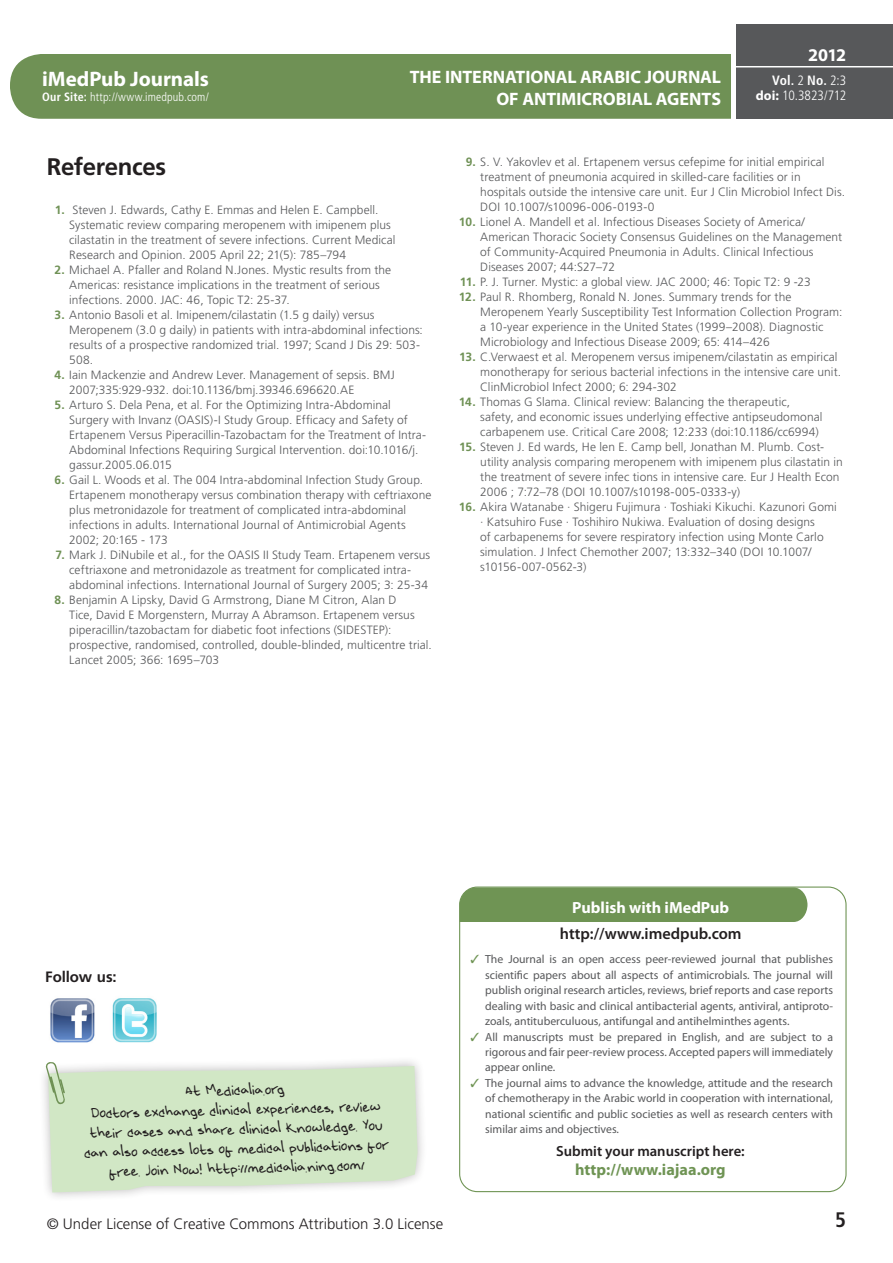
<style>
.page{position:relative;width:893px;height:1263px;background:#fff}
.page>*{position:absolute;margin:0;border:0;box-sizing:border-box;transform-origin:0 0}
._02-Subtit{font:700 24px "Frutiger LT Std";letter-spacing:-.015em;color:#231f20}
.t1{font:700 21px "Myriad Pro";letter-spacing:-.005em;color:#fff}
.t2{font:700 condensed 21px "Frutiger LT Std";color:#231f20}
.t3{font:700 18px/21.6px "Myriad Pro";letter-spacing:-.005em;color:#fff;text-align:right}
._01-txt_80{font:16.5px/19.5px "Botfont";color:#231f20;text-align:center}
.t4{font:600 16.2px/26.4px "Myriad Pro";color:#231f20;text-align:center}
.t5{font:700 16.2px "Myriad Pro";color:#6f9454}
.t6{font:300 15px "Frutiger LT Std";color:#231f20}
._01-txt_80-2{font:700 15px "Frutiger LT Std";letter-spacing:-.005em;color:#231f20}
.t7{font:600 14.7px "Myriad Pro";color:#231f20}
.t8{font:300 condensed 13.5px/15px "Frutiger LT Std";letter-spacing:-.015em;color:#fff;text-align:right}
._07-Referencias{font:300 12px/15px "Frutiger LT Std";letter-spacing:.005em;color:#57585a}
.t9{font:300 condensed 12px "Frutiger LT Std";letter-spacing:.015em;color:#fff}
.t10{font:11.7px/15.5px "Myriad Pro";color:#57585a;text-align:justify}
.s1{font-weight:700}
.s2{font-family:"Myriad Pro";font-weight:700;font-stretch:normal}
.s3{font-weight:700;color:#6f9155}
.s4{font-weight:700;color:#fff}
.s5{color:#6f9454}
</style>
<div class="page">
<div style="left:10px;top:54px;width:775px;height:65px;background:#6f9155;border-radius:32px"></div>
<div style="left:732px;top:0;width:5px;height:126px;background:#fff"></div>
<div style="left:736px;top:24px;width:157px;height:95px;background:#57585a"></div>
<hr style="left:736px;top:66px;width:157px;height:1px;background:#fff">
<div style="left:461px;top:888px;width:346px;height:34px;background:#6f9454"></div>
<div style="left:459px;top:886px;width:388px;height:306px;border:1px solid #6f9454;border-radius:18px"></div>
<div style="left:37px;top:1055px;width:390px;height:147px;background:#231f20;opacity:.3"></div>
<svg style="left:48px;top:1066px;width:370px;height:126px;background:#d3e7c8"></svg>
<svg style="left:45px;top:1060px;width:21px;height:45px"></svg>
<img style="left:50px;top:998px;width:45px;height:45px">
<img style="left:112px;top:998px;width:45px;height:45px">
<h2 class="t1" style="left:42px;top:65px;width:168px">iMedPub Journals</h2>
<p class="t9" style="left:42px;top:90px;width:168px"><span class="s1">Our Site:</span> http://www.imedpub.com/</p>
<h3 class="t3" style="left:410px;top:66px;width:313px">THE INTERNATIONAL ARABIC JOURNAL<br>OF ANTIMICROBIAL AGENTS</h3>
<h3 class="t3" style="left:808px;top:43px;width:39px">2012</h3>
<p class="t8" style="left:756px;top:73px;width:92px"><span class="s1">Vol.</span> 2 <span class="s1">No.</span> 2:3 <span class="s2">doi:</span> 10.3823/712</p>
<p class="_02-Subtit" style="left:47px;top:153px;width:121px">References</p>
<p class="_07-Referencias" style="left:69px;top:203px;width:328px;text-indent:-14px"><span class="s3">1.</span> Steven J. Edwards, Cathy E. Emmas and Helen E. Campbell.<br>Systematic review comparing meropenem with imipenem plus cilastatin in the treatment of severe infections. Current Medical Research and Opinion. 2005 April 22; 21(5): 785–794</p>
<p class="_07-Referencias" style="left:69px;top:263px;width:323px;text-indent:-15px"><span class="s3">2.</span> Michael A. Pfaller and Roland N.Jones. Mystic results from the<br>Americas: resistance implications in the treatment of serious infections. 2000. JAC: 46, Topic T2: 25-37.</p>
<p class="_07-Referencias" style="left:69px;top:308px;width:355px;text-indent:-15px"><span class="s3">3.</span> Antonio Basoli et al. Imipenem/cilastatin (1.5 g daily) versus Meropenem (3.0 g daily) in patients with intra-abdominal infections: results of a prospective randomized trial. 1997; Scand J Dis 29: 503- 508.</p>
<p class="_07-Referencias" style="left:69px;top:368px;width:327px;text-indent:-15px"><span class="s3">4.</span> Iain Mackenzie and Andrew Lever. Management of sepsis. BMJ<br>2007;335:929-932. doi:10.1136/bmj.39346.696620.AE</p>
<p class="_07-Referencias" style="left:69px;top:398px;width:358px;text-indent:-15px"><span class="s3">5.</span> Arturo S. Dela Pena, et al. For the Optimizing Intra-Abdominal Surgery with Invanz (OASIS)-I Study Group. Efficacy and Safety of Ertapenem Versus Piperacillin-Tazobactam for the Treatment of Intra-Abdominal Infections Requiring Surgical Intervention. doi:10.1016/j. gassur.2005.06.015</p>
<p class="_07-Referencias" style="left:69px;top:473px;width:364px;text-indent:-15px"><span class="s3">6.</span> Gail L. Woods et al. The 004 Intra-abdominal Infection Study Group.<br>Ertapenem monotherapy versus combination therapy with ceftriaxone plus metronidazole for treatment of complicated intra-abdominal infections in adults. International Journal of Antimicrobial Agents 2002; 20:165 - 173</p>
<p class="_07-Referencias" style="left:69px;top:548px;width:362px;text-indent:-14px"><span class="s3">7.</span> Mark J. DiNubile et al., for the OASIS II Study Team. Ertapenem versus ceftriaxone and metronidazole as treatment for complicated intra&shy;abdominal infections. International Journal of Surgery 2005; 3: 25-34</p>
<p class="_07-Referencias" style="left:69px;top:593px;width:364px;text-indent:-15px"><span class="s3">8.</span> Benjamin A Lipsky, David G Armstrong, Diane M Citron, Alan D<br>Tice, David E Morgenstern, Murray A Abramson. Ertapenem versus piperacillin/tazobactam for diabetic foot infections (SIDESTEP): prospective, randomised, controlled, double-blinded, multicentre trial.<br>Lancet 2005; 366: 1695–703</p>
<p class="_07-Referencias" style="left:480px;top:155px;width:366px;text-indent:-15px"><span class="s3">9.</span> S. V. Yakovlev et al. Ertapenem versus cefepime for initial empirical treatment of pneumonia acquired in skilled-care facilities or in hospitals outside the intensive care unit. Eur J Clin Microbiol Infect Dis.<br>DOI 10.1007/s10096-006-0193-0</p>
<p class="_07-Referencias" style="left:480px;top:215px;width:363px;text-indent:-21px"><span class="s3">10.</span> Lionel A. Mandell et al. Infectious Diseases Society of America/ American Thoracic Society Consensus Guidelines on the Management of Community-Acquired Pneumonia in Adults. Clinical Infectious Diseases 2007; 44:S27–72</p>
<p class="_07-Referencias" style="left:460px;top:275px;width:352px"><span class="s3">11.</span> P. J. Turner. Mystic: a global view. JAC 2000; 46: Topic T2: 9 -23</p>
<p class="_07-Referencias" style="left:480px;top:290px;width:364px;text-indent:-21px"><span class="s3">12.</span> Paul R. Rhomberg, Ronald N. Jones. Summary trends for the Meropenem Yearly Susceptibility Test Information Collection Program: a 10-year experience in the United States (1999–2008). Diagnostic Microbiology and Infectious Disease 2009; 65: 414–426</p>
<p class="_07-Referencias" style="left:480px;top:350px;width:362px;text-indent:-21px"><span class="s3">13.</span> C.Verwaest et al. Meropenem versus imipenem/cilastatin as empirical monotherapy for serious bacterial infections in the intensive care unit.<br>ClinMicrobiol Infect 2000; 6: 294-302</p>
<p class="_07-Referencias" style="left:480px;top:395px;width:344px;text-indent:-21px"><span class="s3">14.</span> Thomas G Slama. Clinical review: Balancing the therapeutic, safety, and economic issues underlying effective antipseudomonal carbapenem use. Critical Care 2008; 12:233 (doi:10.1186/cc6994)</p>
<p class="_07-Referencias" style="left:480px;top:440px;width:364px;text-indent:-21px"><span class="s3">15.</span> Steven J. Ed wards, He len E. Camp bell, Jonathan M. Plumb. Cost&shy;utility analysis comparing meropenem with imipenem plus cilastatin in the treatment of severe infec tions in intensive care. Eur J Health Econ 2006 ; 7:72–78 (DOI 10.1007/s10198-005-0333-y)</p>
<p class="_07-Referencias" style="left:480px;top:500px;width:358px;text-indent:-21px"><span class="s3">16.</span> Akira Watanabe · Shigeru Fujimura · Toshiaki Kikuchi. Kazunori Gomi · Katsuhiro Fuse · Toshihiro Nukiwa. Evaluation of dosing designs<br>of carbapenems for severe respiratory infection using Monte Carlo simulation. J Infect Chemother 2007; 13:332–340 (DOI 10.1007/ s10156-007-0562-3)</p>
<p class="_01-txt_80-2" style="left:45px;top:968px;width:73px">Follow us:</p>
<p class="_01-txt_80" style="left:186px;top:1082px;width:101px;rotate:-1deg">At Medicalia.org</p>
<p class="_01-txt_80" style="left:83px;top:1104px;width:307px;rotate:-1deg">Doctors exchange clinical experiences, review their cases and share clinical knowledge. You can also access lots of medical publications for free. Join Now! http://medicalia.ning.com/</p>
<p class="t6" style="left:47px;top:1216px;width:398px">© Under License of Creative Commons Attribution 3.0 License</p>
<p class="t4" style="left:560px;top:894px;width:183px"><span class="s4">Publish with iMedPub </span>http://www.imedpub.com</p>
<p class="t10" style="left:485px;top:951px;width:349px;text-indent:-15px"><span class="s5">✓</span> The Journal is an open access peer-reviewed journal that publishes scienti c papers about all aspects of antimicrobials. The journal will publish original research articles, reviews, brief reports and case reports dealing with basic and clinical antibacterial agents, antiviral, antiproto&shy;zoals, antituberculuous, antifungal and antihelminthes agents.</p>
<p class="t10" style="left:485px;top:1029px;width:349px;text-indent:-15px"><span class="s5">✓</span> All manuscripts must be prepared in English, and are subject to a rigorous and fair peer-review process. Accepted papers will immediately appear online.</p>
<p class="t10" style="left:485px;top:1075px;width:349px;text-indent:-15px"><span class="s5">✓</span> The journal aims to advance the knowledge, attitude and the research of chemotherapy in the Arabic world in cooperation with international, national scienti c and public societies as well as research centers with similar aims and objectives.</p>
<p class="t7" style="left:556px;top:1141px;width:190px">Submit your manuscript here:</p>
<p class="t5" style="left:575px;top:1159px;width:152px">http://www.iajaa.org</p>
<h2 class="t2" style="left:835px;top:1207px;width:12px">5</h2>
</div>
